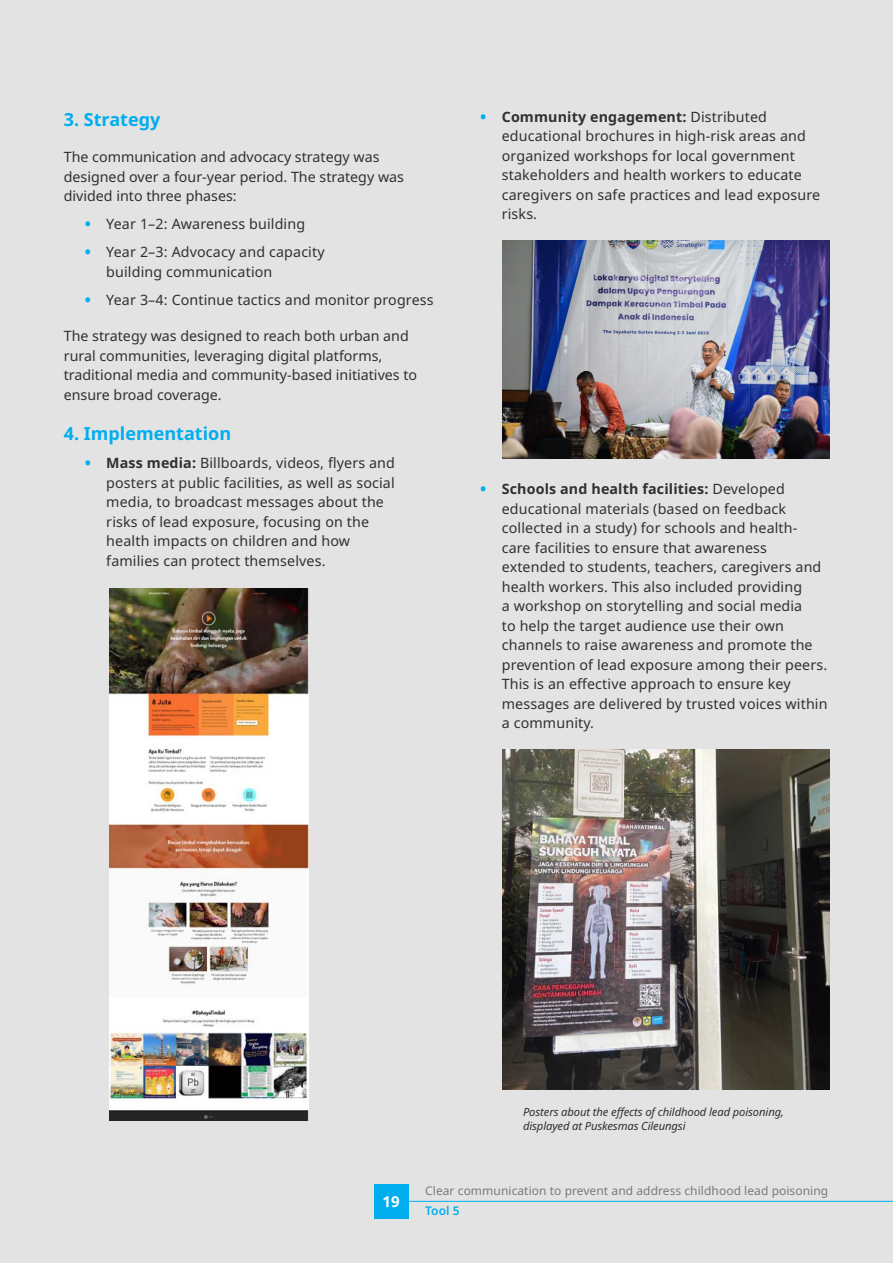
<style>
.page{position:relative;width:893px;height:1263px;background:#e4e3e3}
.page>*{position:absolute;margin:0;border:0;box-sizing:border-box;transform-origin:0 0}
.t1{font:700 18px "Noto Sans";color:#00aeef}
.t2{font:700 15px "Noto Sans";color:#fff}
.t3{font:14.25px/19.5px "Noto Sans";letter-spacing:.01em;color:#312f30}
.t4{font:12px "Noto Sans";letter-spacing:.005em;color:#787a79}
.t5{font:600 12px "Noto Sans";color:#00aeef}
.t6{font:italic 11.25px "Noto Sans";letter-spacing:-.01em;color:#312f30}
.s1{font-weight:900;color:#00aeef}
.s2{font-weight:700}
</style>
<div class="page">
<img style="left:502px;top:240px;width:327px;height:218px">
<img style="left:502px;top:750px;width:327px;height:340px">
<img style="left:109px;top:589px;width:199px;height:531px">
<div style="left:374px;top:1184px;width:34px;height:34px;background:#00aeef"></div>
<hr style="left:408px;top:1201px;width:485px;height:1px;background:#00aeef">
<p class="t1" style="left:64px;top:106px;width:98px">3. Strategy</p>
<p class="t3" style="left:64px;top:148px;width:342px">The communication and advocacy strategy was designed over a four-year period. The strategy was divided into three phases:</p>
<p class="t3" style="left:85px;top:215px;width:222px"><span class="s1">•</span> Year 1–2: Awareness building</p>
<p class="t3" style="left:106px;top:243px;width:220px;text-indent:-21px"><span class="s1">•</span> Year 2–3: Advocacy and capacity building communication</p>
<p class="t3" style="left:85px;top:290px;width:350px"><span class="s1">•</span> Year 3–4: Continue tactics and monitor progress</p>
<p class="t3" style="left:64px;top:327px;width:355px">The strategy was designed to reach both urban and rural communities, leveraging digital platforms, traditional media and community-based initiatives to ensure broad coverage.</p>
<p class="t1" style="left:64px;top:421px;width:169px">4. Implementation</p>
<p class="t3" style="left:106px;top:454px;width:290px;text-indent:-21px"><span class="s1">•</span> <span class="s2">Mass media:</span> Billboards, videos, flyers and posters at public facilities, as well as social media, to broadcast messages about the risks of lead exposure, focusing on the health impacts on children and how families can protect themselves.</p>
<p class="t3" style="left:502px;top:107px;width:320px;text-indent:-21px"><span class="s1">•</span> <span class="s2">Community engagement:</span> Distributed educational brochures in high-risk areas and organized workshops for local government stakeholders and health workers to educate caregivers on safe practices and lead exposure risks.</p>
<p class="t3" style="left:502px;top:480px;width:327px;text-indent:-21px"><span class="s1">•</span> <span class="s2">Schools and health facilities:</span> Developed educational materials (based on feedback collected in a study) for schools and health&shy;care facilities to ensure that awareness extended to students, teachers, caregivers and health workers. This also included providing<br>a workshop on storytelling and social media<br>to help the target audience use their own channels to raise awareness and promote the prevention of lead exposure among their peers.<br>This is an effective approach to ensure key messages are delivered by trusted voices within a community.</p>
<p class="t6" style="left:523px;top:1103px;width:262px">Posters about the effects of childhood lead poisoning,</p>
<p class="t6" style="left:523px;top:1117px;width:164px">displayed at Puskesmas Cileungsi</p>
<p class="t2" style="left:383px;top:1190px;width:19px">19</p>
<p class="t4" style="left:425px;top:1182px;width:404px">Clear communication to prevent and address childhood lead poisoning</p>
<p class="t5" style="left:425px;top:1202px;width:36px">Tool 5</p>
</div>
